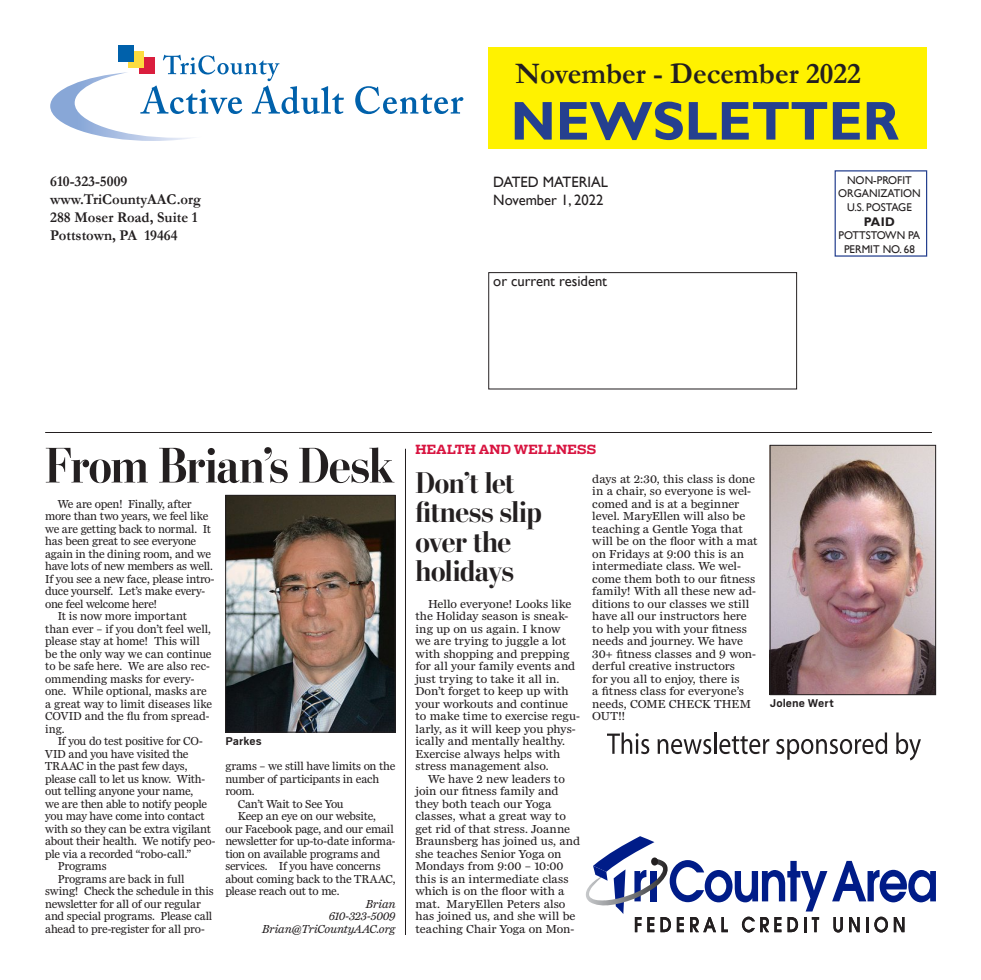
<style>
.page{position:relative;width:981px;height:980px;background:#fff}
.page>*{position:absolute;margin:0;border:0;box-sizing:border-box;transform-origin:0 0}
.t1{font:700 55px "Gill Sans";color:#25408f}
.t2{font:700 50px "Stilson Display";letter-spacing:-.01em;color:#231f20}
.t3{font:700 30px/29.5px "Stilson Display";letter-spacing:-.015em;color:#231f20;scale:1.05 1}
.t4{font:700 30px "Garamond";color:#231f20}
.t5{font:700 15px/18px "Garamond";color:#231f20}
.t6{font:15px/18px "Gill Sans";color:#231f20}
.t7{font:700 12.5px "Receiver";letter-spacing:.015em;color:#d81440}
.t8{font:700 12.5px "Cub Scout";letter-spacing:.005em;color:#231f20}
.t9{font:700 12.5px "Gill Sans";color:#231f20}
.t10{font:12px "Miller Daily Two";letter-spacing:-.01em;color:#231f20}
.t11{font:12px/12.5px "Miller Daily Two";letter-spacing:-.01em;color:#231f20;scale:1.05 1}
.t12{font:12px "Miller Daily Two";letter-spacing:-.03em;color:#231f20}
.t13{font:12px "Miller Daily Two";letter-spacing:.01em;color:#231f20;scale:1.05 1}
.t14{font:italic 12px "Miller Daily Two";letter-spacing:-.015em;color:#231f20}
.t15{font:11.25px/13.5px "Gill Sans";color:#231f20;text-align:center}
</style>
<div class="page">
<div style="left:488px;top:47px;width:438px;height:102px;background:#fff200"></div>
<div style="left:128px;top:51px;width:16px;height:16px;background:#fddc3f"></div>
<div style="left:118px;top:45px;width:15px;height:16px;background:#0061ab"></div>
<svg style="left:50px;top:55px;width:294px;height:86px"></svg>
<svg style="left:355px;top:86px;width:108px;height:28px"></svg>
<div style="left:834px;top:170px;width:92px;height:87px;border:1px solid #25408f"></div>
<div style="left:488px;top:272px;width:308px;height:117px;border:1px solid #231f20"></div>
<svg style="left:586px;top:836px;width:349px;height:96px"></svg>
<div style="left:651px;top:857px;width:7px;height:9px;background:#231f20;border-radius:50%"></div>
<svg style="left:607px;top:732px;width:42px;height:22px"></svg>
<svg style="left:657px;top:739px;width:54px;height:15px"></svg>
<hr style="left:714px;top:732px;width:2px;height:22px;background:#231f20">
<svg style="left:719px;top:736px;width:50px;height:18px"></svg>
<svg style="left:776px;top:733px;width:110px;height:27px"></svg>
<svg style="left:896px;top:733px;width:24px;height:27px"></svg>
<hr style="left:45px;top:432px;width:886px;height:1px;background:#231f20">
<img style="left:227px;top:497px;width:166px;height:233px">
<div style="left:225px;top:495px;width:170px;height:237px;border:1px solid #231f20"></div>
<img style="left:771px;top:447px;width:162px;height:246px">
<div style="left:769px;top:445px;width:166px;height:250px;border:1px solid #231f20"></div>
<hr style="left:405px;top:449px;width:1px;height:486px;background:#231f20">
<p class="t4" style="left:515px;top:64px;width:347px">November - December 2022</p>
<p class="t5" style="left:50px;top:174px;width:152px">610-323-5009 www.TriCountyAAC.org<br>288 Moser Road, Suite 1<br>Pottstown, PA 19464</p>
<p class="t1" style="left:510px;top:102px;width:389px">NEWSLETTER</p>
<p class="t6" style="left:493px;top:174px;width:116px">DATED MATERIAL<br>November 1, 2022</p>
<p class="t6" style="left:493px;top:274px;width:115px">or current resident</p>
<p class="t15" style="left:837px;top:174px;width:84px">NON-PROFIT<br>ORGANIZATION<br>U.S. POSTAGE</p>
<p class="t9" style="left:863px;top:217px;width:33px">PAID</p>
<p class="t15" style="left:838px;top:230px;width:83px">POTTSTOWN PA<br>PERMIT NO. 68</p>
<p class="t7" style="left:415px;top:445px;width:182px">HEALTH AND WELLNESS</p>
<p class="t2" style="left:45px;top:448px;width:470px">From Brian’s Desk <sub>Don’t</sub> <sub>let</sub></p>
<p class="t3" style="left:415px;top:497px;width:122px">fitness slip over the holidays</p>
<p class="t11" style="left:428px;top:598px;width:138px">Hello everyone! Looks like</p>
<p class="t11" style="left:415px;top:611px;width:147px">the Holiday season is sneak-</p>
<p class="t11" style="left:415px;top:623px;width:139px">ing up on us again. I know</p>
<p class="t13" style="left:415px;top:637px;width:145px">we are trying to juggle a lot</p>
<p class="t11" style="left:415px;top:648px;width:148px">with shopping and prepping</p>
<p class="t11" style="left:415px;top:661px;width:154px">for all your family events and</p>
<p class="t13" style="left:415px;top:674px;width:138px">just trying to take it all in.</p>
<p class="t11" style="left:415px;top:686px;width:147px">Don’t forget to keep up with</p>
<p class="t11" style="left:415px;top:698px;width:147px">your workouts and continue</p>
<p class="t11" style="left:415px;top:711px;width:158px">to make time to exercise regu-</p>
<p class="t11" style="left:415px;top:723px;width:154px">larly, as it will keep you phys-</p>
<p class="t11" style="left:415px;top:736px;width:144px">ically and mentally healthy.</p>
<p class="t11" style="left:415px;top:748px;width:139px">Exercise always helps with</p>
<p class="t11" style="left:415px;top:761px;width:128px">stress management also.</p>
<p class="t11" style="left:428px;top:773px;width:132px">We have 2 new leaders to</p>
<p class="t11" style="left:415px;top:786px;width:138px">join our fitness family and</p>
<p class="t11" style="left:415px;top:798px;width:131px">they both teach our Yoga</p>
<p class="t11" style="left:415px;top:811px;width:145px">classes, what a great way to</p>
<p class="t11" style="left:415px;top:823px;width:149px">get rid of that stress. Joanne</p>
<p class="t11" style="left:415px;top:836px;width:158px">Braunsberg has joined us, and</p>
<p class="t11" style="left:415px;top:848px;width:141px">she teaches Senior Yoga on</p>
<p class="t11" style="left:415px;top:861px;width:142px">Mondays from 9:00 – 10:00</p>
<p class="t11" style="left:415px;top:873px;width:147px">this is an intermediate class</p>
<p class="t11" style="left:415px;top:886px;width:143px">which is on the floor with a</p>
<p class="t11" style="left:415px;top:898px;width:144px">mat. MaryEllen Peters also</p>
<p class="t11" style="left:415px;top:911px;width:154px">has joined us, and she will be</p>
<p class="t11" style="left:415px;top:923px;width:153px">teaching Chair Yoga on Mon-</p>
<p class="t11" style="left:592px;top:473px;width:159px">days at 2:30, this class is done in a chair, so everyone is wel&shy;comed and is at a beginner level. MaryEllen will also be teaching a Gentle Yoga that will be on the floor with a mat on Fridays at 9:00 this is an intermediate class. We wel&shy;come them both to our fitness family! With all these new ad&shy;ditions to our classes we still have all our instructors here to help you with your fitness needs and journey. We have<br>30+ fitness classes and 9 won&shy;derful creative instructors<br>for you all to enjoy, there is<br>a fitness class for everyone’s needs, COME CHECK THEM<br>OUT!!</p>
<p class="t10" style="left:58px;top:499px;width:135px">We are open! Finally, after</p>
<p class="t10" style="left:45px;top:512px;width:164px">more than two years, we feel like</p>
<p class="t10" style="left:45px;top:524px;width:167px">we are getting back to normal. It</p>
<p class="t10" style="left:45px;top:537px;width:152px">has been great to see everyone</p>
<p class="t10" style="left:45px;top:549px;width:167px">again in the dining room, and we</p>
<p class="t10" style="left:45px;top:562px;width:169px">have lots of new members as well.</p>
<p class="t10" style="left:45px;top:574px;width:171px">If you see a new face, please intro-</p>
<p class="t10" style="left:45px;top:587px;width:161px">duce yourself. Let’s make every-</p>
<p class="t12" style="left:45px;top:599px;width:113px">one feel welcome here!</p>
<p class="t10" style="left:58px;top:612px;width:131px">It is now more important</p>
<p class="t10" style="left:45px;top:624px;width:167px">than ever – if you don’t feel well,</p>
<p class="t10" style="left:45px;top:637px;width:156px">please stay at home! This will</p>
<p class="t10" style="left:45px;top:649px;width:168px">be the only way we can continue</p>
<p class="t10" style="left:45px;top:662px;width:166px">to be safe here. We are also rec-</p>
<p class="t10" style="left:45px;top:674px;width:151px">ommending masks for every-</p>
<p class="t10" style="left:45px;top:687px;width:163px">one. While optional, masks are</p>
<p class="t10" style="left:45px;top:699px;width:168px">a great way to limit diseases like</p>
<p class="t10" style="left:45px;top:712px;width:166px">COVID and the flu from spread-</p>
<p class="t10" style="left:45px;top:724px;width:21px">ing.</p>
<p class="t10" style="left:58px;top:737px;width:146px">If you do test positive for CO-</p>
<p class="t10" style="left:45px;top:749px;width:145px">VID and you have visited the</p>
<p class="t10" style="left:45px;top:762px;width:144px">TRAAC in the past few days,</p>
<p class="t10" style="left:45px;top:774px;width:161px">please call to let us know. With-</p>
<p class="t12" style="left:45px;top:787px;width:150px">out telling anyone your name,</p>
<p class="t10" style="left:45px;top:799px;width:163px">we are then able to notify people</p>
<p class="t12" style="left:45px;top:812px;width:161px">you may have come into contact</p>
<p class="t10" style="left:45px;top:824px;width:167px">with so they can be extra vigilant</p>
<p class="t10" style="left:45px;top:837px;width:171px">about their health. We notify peo-</p>
<p class="t10" style="left:45px;top:849px;width:147px">ple via a recorded “robo-call.”</p>
<p class="t10" style="left:58px;top:862px;width:50px">Programs</p>
<p class="t10" style="left:58px;top:874px;width:128px">Programs are back in full</p>
<p class="t10" style="left:45px;top:887px;width:170px">swing! Check the schedule in this</p>
<p class="t10" style="left:45px;top:899px;width:157px">newsletter for all of our regular</p>
<p class="t10" style="left:45px;top:912px;width:169px">and special programs. Please call</p>
<p class="t10" style="left:45px;top:924px;width:161px">ahead to pre-register for all pro-</p>
<p class="t8" style="left:225px;top:737px;width:38px">Parkes</p>
<p class="t10" style="left:225px;top:762px;width:171px">grams – we still have limits on the</p>
<p class="t10" style="left:225px;top:774px;width:155px">number of participants in each</p>
<p class="t10" style="left:225px;top:787px;width:31px">room.</p>
<p class="t10" style="left:238px;top:799px;width:107px">Can’t Wait to See You</p>
<p class="t10" style="left:238px;top:812px;width:140px">Keep an eye on our website,</p>
<p class="t10" style="left:225px;top:824px;width:170px">our Facebook page, and our email</p>
<p class="t10" style="left:225px;top:837px;width:171px">newsletter for up-to-date informa-</p>
<p class="t10" style="left:225px;top:849px;width:156px">tion on available programs and</p>
<p class="t10" style="left:225px;top:862px;width:157px">services. If you have concerns</p>
<p class="t10" style="left:225px;top:874px;width:172px">about coming back to the TRAAC,</p>
<p class="t10" style="left:225px;top:887px;width:116px">please reach out to me.</p>
<p class="t14" style="left:365px;top:899px;width:31px">Brian</p>
<p class="t14" style="left:328px;top:912px;width:68px">610-323-5009</p>
<p class="t14" style="left:262px;top:924px;width:135px">Brian@TriCountyAAC.org</p>
<p class="t8" style="left:769px;top:700px;width:66px">Jolene Wert</p>
</div>
